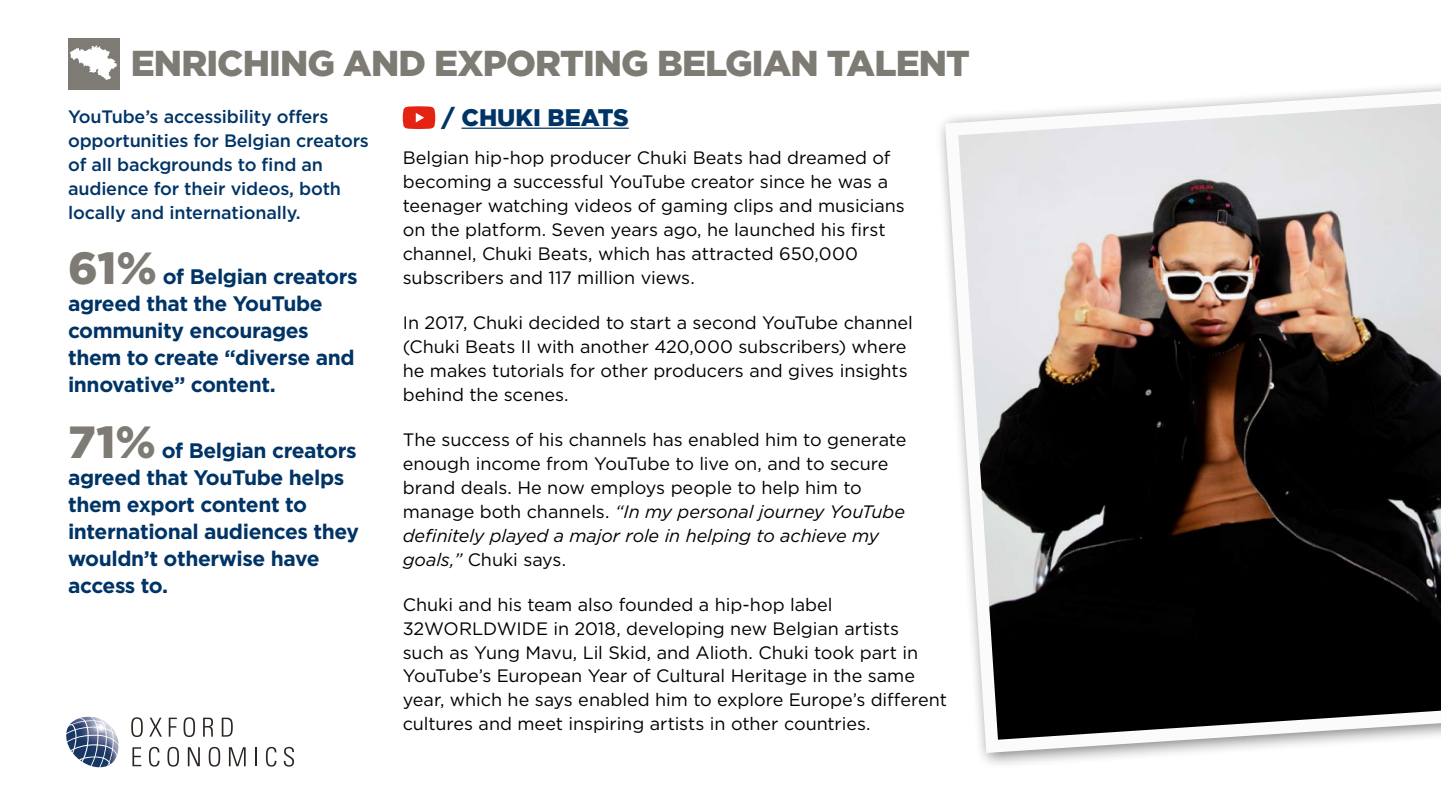
<style>
.page{position:relative;width:1441px;height:810px;background:#fff}
.page>*{position:absolute;margin:0;border:0;box-sizing:border-box;transform-origin:0 0}
.t1{font:900 36px "Gotham";letter-spacing:-.025em;color:#7d7b74}
.t2{font:900 24px "Gotham";color:#003466}
.t3{font:700 21px/27px "Gotham";letter-spacing:-.02em;color:#003466}
.t4{font:18px/24px "Gotham";letter-spacing:-.005em;color:#000}
.t5{font:500 18px/24px "Gotham";letter-spacing:-.01em;color:#003466}
.s1{font-weight:900;font-size:45px;color:#7d7b74}
.s2{font-style:italic}
</style>
<div class="page">
<svg style="left:131px;top:717px;width:12px;height:20px"></svg>
<svg style="left:149px;top:718px;width:13px;height:19px"></svg>
<svg style="left:169px;top:718px;width:8px;height:19px"></svg>
<svg style="left:183px;top:717px;width:12px;height:20px"></svg>
<svg style="left:203px;top:718px;width:10px;height:19px"></svg>
<svg style="left:222px;top:718px;width:11px;height:19px"></svg>
<svg style="left:132px;top:747px;width:9px;height:19px"></svg>
<svg style="left:149px;top:747px;width:10px;height:20px"></svg>
<svg style="left:167px;top:747px;width:12px;height:20px"></svg>
<svg style="left:188px;top:747px;width:12px;height:19px"></svg>
<svg style="left:209px;top:747px;width:11px;height:20px"></svg>
<svg style="left:229px;top:747px;width:17px;height:19px"></svg>
<svg style="left:255px;top:747px;width:2px;height:19px"></svg>
<svg style="left:266px;top:747px;width:10px;height:20px"></svg>
<svg style="left:283px;top:747px;width:11px;height:20px"></svg>
<img style="left:66px;top:717px;width:52px;height:33px">
<hr style="left:461px;top:128px;width:167px;height:1px;background:#003466">
<svg style="left:403px;top:106px;width:32px;height:23px"></svg>
<svg style="left:940px;top:85px;width:500px;height:675px;background:#746f6c"></svg>
<div style="left:68px;top:38px;width:51px;height:51px;background:#7d7b74"></div>
<svg style="left:70px;top:45px;width:47px;height:35px"></svg>
<h1 class="t1" style="left:131px;top:39px;width:840px">ENRICHING AND EXPORTING BELGIAN TALENT</h1>
<p class="t5" style="left:68px;top:105px;width:302px">YouTube’s accessibility offers opportunities for Belgian creators of all backgrounds to find an audience for their videos, both locally and internationally.</p>
<p class="t3" style="left:68px;top:263px;width:291px"><span class="s1">61%</span> of Belgian creators agreed that the YouTube community encourages them to create “diverse and innovative” content.</p>
<p class="t3" style="left:68px;top:437px;width:292px"><span class="s1">71%</span> of Belgian creators agreed that YouTube helps them export content to international audiences they wouldn’t otherwise have access to.</p>
<h2 class="t2" style="left:442px;top:101px;width:188px">/ CHUKI BEATS</h2>
<p class="t4" style="left:403px;top:145px;width:503px">Belgian hip-hop producer Chuki Beats had dreamed of becoming a successful YouTube creator since he was a teenager watching videos of gaming clips and musicians on the platform. Seven years ago, he launched his first channel, Chuki Beats, which has attracted 650,000 subscribers and 117 million views.</p>
<p class="t4" style="left:403px;top:310px;width:511px">In 2017, Chuki decided to start a second YouTube channel (Chuki Beats II with another 420,000 subscribers) where he makes tutorials for other producers and gives insights behind the scenes.</p>
<p class="t4" style="left:403px;top:427px;width:505px">The success of his channels has enabled him to generate enough income from YouTube to live on, and to secure brand deals. He now employs people to help him to manage both channels. <span class="s2">“In my personal journey YouTube definitely played a major role in helping to achieve my goals,”</span> Chuki says.</p>
<p class="t4" style="left:403px;top:592px;width:545px">Chuki and his team also founded a hip-hop label 32WORLDWIDE in 2018, developing new Belgian artists<br>such as Yung Mavu, Lil Skid, and Alioth. Chuki took part in YouTube’s European Year of Cultural Heritage in the same year, which he says enabled him to explore Europe’s different cultures and meet inspiring artists in other countries.</p>
</div>
